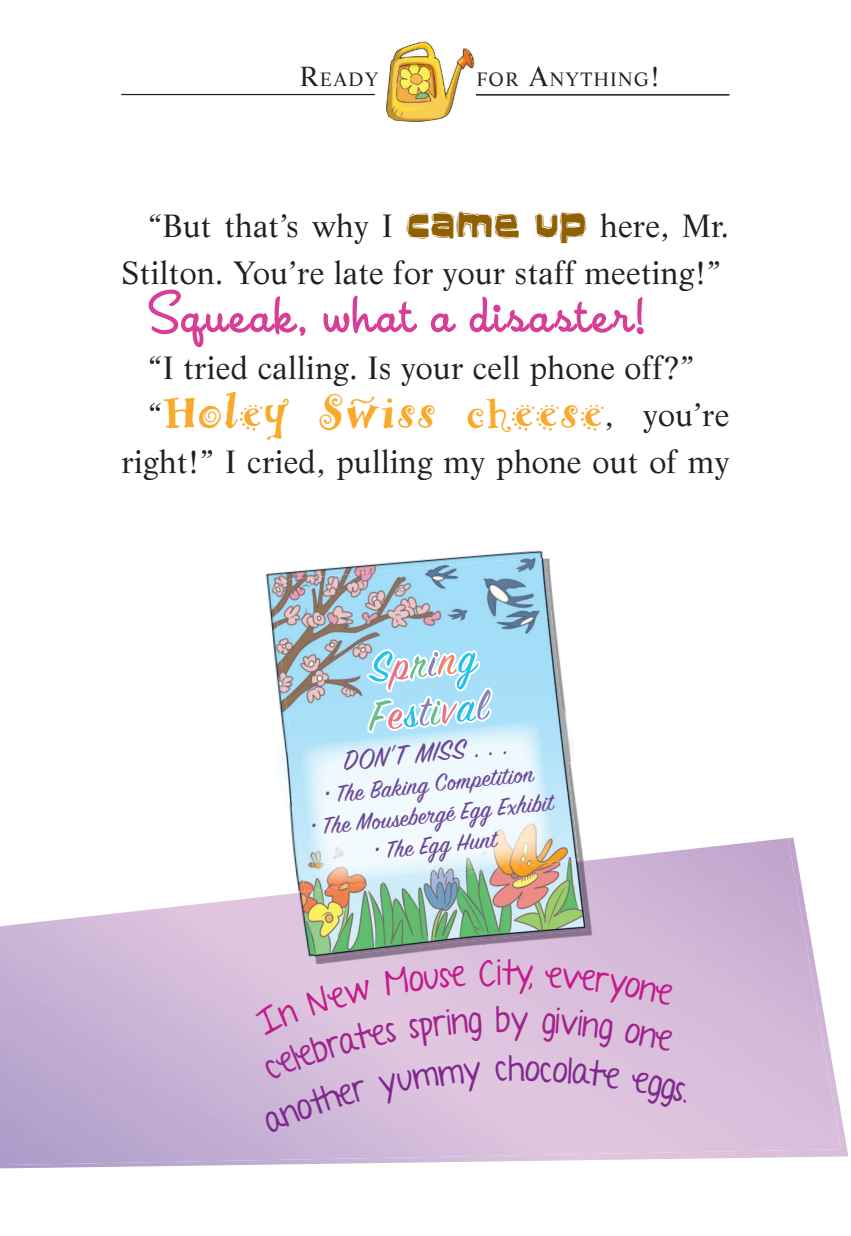
<style>
.page{position:relative;width:851px;height:1236px;background:#fff}
.page>*{position:absolute;margin:0;border:0;box-sizing:border-box;transform-origin:0 0}
.t1{font:54px "Housearama League Night";letter-spacing:.04em;color:#d73e95}
.t2{font:49.5px "Remedy Double";letter-spacing:.01em;color:#faa92b}
.t3{font:46.35px/48.8px "Sign Painter House Script";color:#22c1ec}
.t4{font:34.43px "KGA Year Without Rain";color:#c41a8c}
.t5{font:34.43px "KGA Year Without Rain";color:#a1238d}
.t6{font:34.43px "KGA Year Without Rain";color:#7f298e}
.t7{font:31.5px/47.2px "Life LT Std";letter-spacing:.01em;color:#231f20;text-align:right}
.t8{font:30.6px "Sign Painter House Script";color:#6b4696}
.t9{font:26.32px "Sign Painter House Script";color:#6b4696}
.t10{font:18.9px "Life LT Std";letter-spacing:.07em;color:#231f20}
.s1{font-size:27px}
.s2{font-family:"Aftershock ITC";font-size:45px;color:#916000}
.s3{font-family:"Life LT Std";font-size:31.5px;color:#231f20}
.s4{color:#ee7084}
.s5{color:#69be88}
.s6{color:#8782b9}
.s7{color:#f48463}
.s8{font-size:35.1px}
</style>
<div class="page">
<img style="left:0;top:838px;width:841px;height:327px">
<img style="left:578px;top:819px;width:6px;height:39px">
<svg style="left:578px;top:858px;width:6px;height:2px"></svg>
<img style="left:314px;top:860px;width:279px;height:99px">
<img style="left:264px;top:550px;width:279px;height:341px">
<svg style="left:298px;top:890px;width:6px;height:2px"></svg>
<img style="left:298px;top:892px;width:16px;height:67px">
<img style="left:274px;top:558px;width:304px;height:332px">
<img style="left:305px;top:861px;width:281px;height:97px">
<svg style="left:363px;top:639px;width:132px;height:81px"></svg>
<img style="left:299px;top:720px;width:254px;height:166px">
<hr style="left:121px;top:94px;width:254px;height:1px;background:#231f20">
<hr style="left:476px;top:94px;width:253px;height:1px;background:#231f20">
<img style="left:386px;top:41px;width:89px;height:81px">
<svg style="left:253px;top:959px;width:433px;height:174px;background:#dac0dc"></svg>
<p class="t10" style="left:300px;top:71px;width:80px"><span class="s1">R</span>eady</p>
<p class="t10" style="left:476px;top:71px;width:185px">foR <span class="s1">a</span>nything<span class="s1">!</span></p>
<p class="t7" style="left:122px;top:205px;width:609px">“But that’s why I <span class="s2">came up</span> here, Mr.<br>Stilton. You’re late for your staff meeting!”</p>
<h1 class="t1" style="left:149px;top:296px;width:499px">Squeak, what a disaster!</h1>
<p class="t7" style="left:149px;top:347px;width:547px">“I tried calling. Is your cell phone off?”</p>
<h2 class="t2" style="left:149px;top:398px;width:582px"><span class="s3">“</span>Holey Swiss cheese<span class="s3">, you’re</span></h2>
<p class="t7" style="left:121px;top:441px;width:609px">right!” I cried, pulling my phone out of my</p>
<h3 class="t3" style="left:362px;top:652px;width:120px;rotate:-6deg">S<span class="s4">p</span><span class="s5">r</span><span class="s6">i</span><span class="s7">n</span>g<br><span class="s5">F</span><span class="s4">e</span>s<span class="s6">t</span><span class="s5">i</span><span class="s4">v</span>a<span class="s6">l</span></h3>
<p class="t8" style="left:342px;top:751px;width:167px;rotate:-6deg">DON’T MISS . . .</p>
<p class="t9" style="left:323px;top:786px;width:205px;rotate:-6deg"><span class="s8">•</span>The Baking Com petition</p>
<p class="t9" style="left:310px;top:818px;width:245px;rotate:-6deg"><span class="s8">•</span>The Mou seber gé Egg Exhibit</p>
<p class="t9" style="left:373px;top:842px;width:124px;rotate:-6deg"><span class="s8">•</span>The Egg Hunt</p>
<p class="t4" style="left:496px;top:950px;width:20px">it</p>
<p class="t5" style="left:495px;top:997px;width:17px">b</p>
<p class="t6" style="left:508px;top:1046px;width:18px">h</p>
</div>
